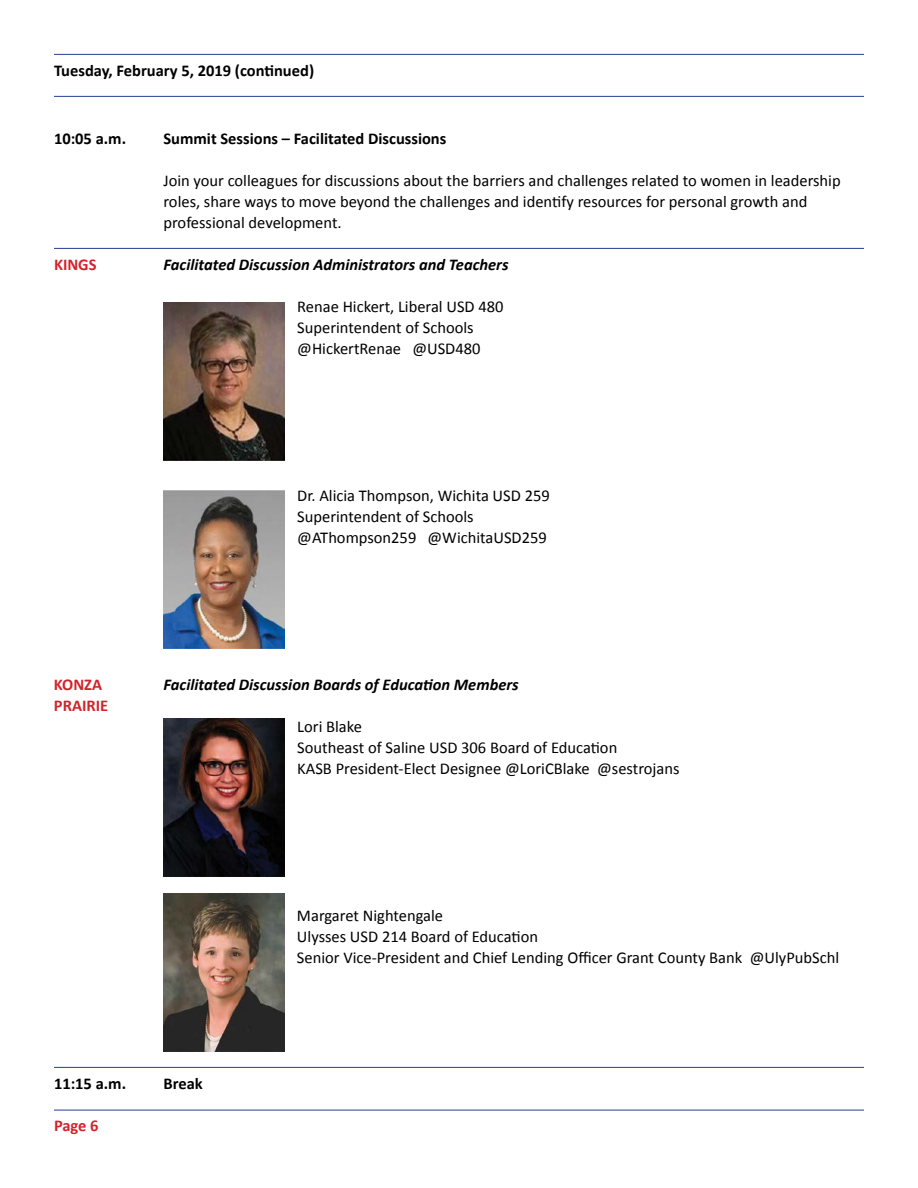
<style>
.page{position:relative;width:918px;height:1188px;background:#fff}
.page>*{position:absolute;margin:0;border:0;box-sizing:border-box;transform-origin:0 0}
.t1{font:16.5px/21px "Calibri";color:#000}
.t2{font:700 16.5px "Calibri";color:#000}
.t3{font:italic 700 16.5px "Calibri";color:#000}
.t4{font:700 16.5px "Calibri";color:#d2232a}
</style>
<div class="page">
<hr style="left:54px;top:54px;width:810px;height:1px;background:#25408f">
<hr style="left:54px;top:96px;width:810px;height:1px;background:#25408f">
<hr style="left:54px;top:1110px;width:810px;height:1px;background:#25408f">
<hr style="left:54px;top:248px;width:810px;height:1px;background:#25408f">
<hr style="left:54px;top:1067px;width:810px;height:1px;background:#25408f">
<img style="left:164px;top:302px;width:120px;height:158px">
<img style="left:164px;top:490px;width:120px;height:158px">
<img style="left:164px;top:719px;width:120px;height:158px">
<img style="left:164px;top:893px;width:120px;height:158px">
<p class="t2" style="left:54px;top:60px;width:262px">Tuesday, February 5, 2019 (continued)</p>
<p class="t2" style="left:54px;top:128px;width:74px">10:05 a.m.</p>
<p class="t2" style="left:163px;top:128px;width:284px">Summit Sessions – Facilitated Discussions</p>
<p class="t1" style="left:163px;top:169px;width:679px">Join your colleagues for discussions about the barriers and challenges related to women in leadership roles, share ways to move beyond the challenges and identify resources for personal growth and professional development.</p>
<p class="t4" style="left:54px;top:254px;width:44px">KINGS</p>
<p class="t3" style="left:163px;top:254px;width:347px">Facilitated Discussion Administrators and Teachers</p>
<p class="t1" style="left:297px;top:295px;width:208px">Renae Hickert, Liberal USD 480<br>Superintendent of Schools @HickertRenae @USD480</p>
<p class="t1" style="left:297px;top:484px;width:254px">Dr. Alicia Thompson, Wichita USD 259<br>Superintendent of Schools @AThompson259 @WichitaUSD259</p>
<p class="t4" style="left:54px;top:674px;width:50px">KONZA</p>
<p class="t3" style="left:163px;top:674px;width:357px">Facilitated Discussion Boards of Education Members</p>
<p class="t4" style="left:54px;top:695px;width:56px">PRAIRIE</p>
<p class="t1" style="left:297px;top:715px;width:384px">Lori Blake<br>Southeast of Saline USD 306 Board of Education<br>KASB President-Elect Designee @LoriCBlake @sestrojans</p>
<p class="t2" style="left:54px;top:1073px;width:74px">11:15 a.m.</p>
<p class="t2" style="left:163px;top:1073px;width:41px">Break</p>
<p class="t4" style="left:54px;top:1116px;width:46px">Page 6</p>
<p class="t1" style="left:297px;top:904px;width:544px">Margaret Nightengale<br>Ulysses USD 214 Board of Education<br>Senior Vice-President and Chief Lending Officer Grant County Bank @UlyPubSchl</p>
</div>
